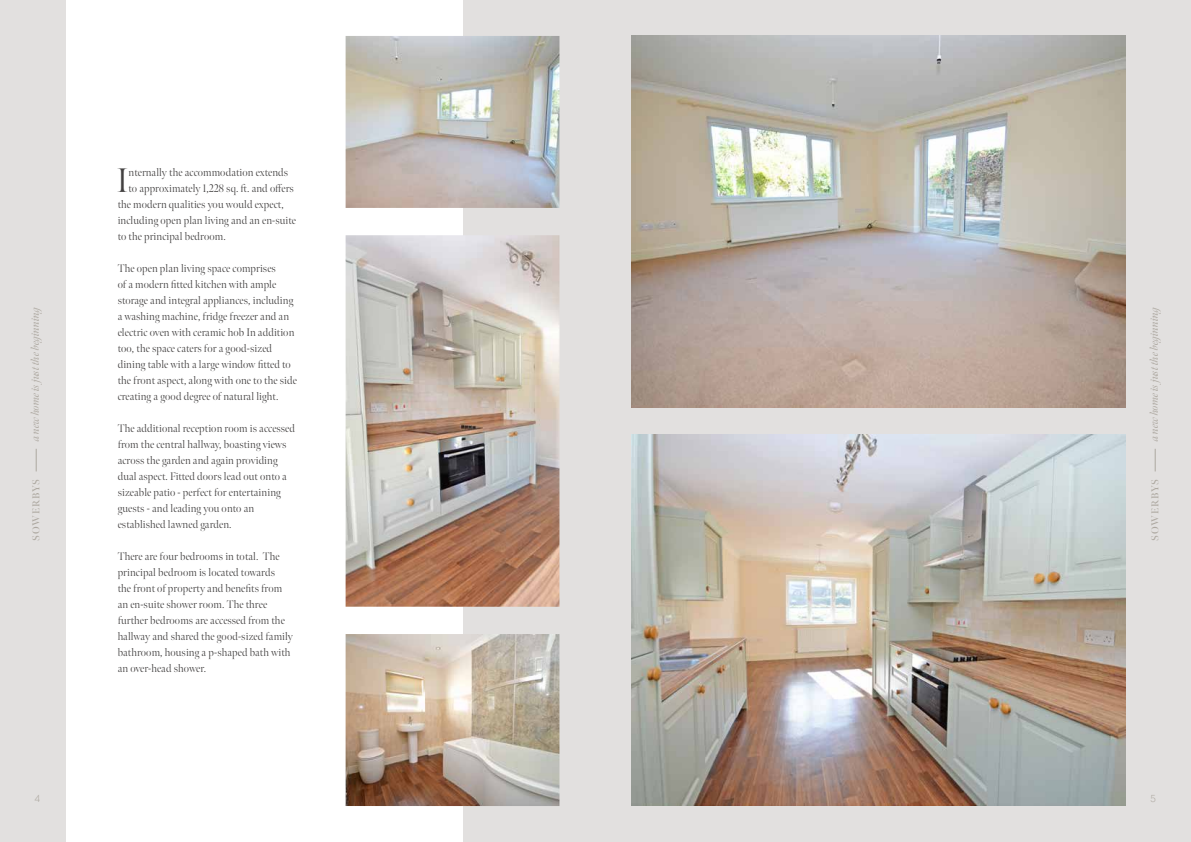
<style>
.page{position:relative;width:1191px;height:842px;background:#fff}
.page>*{position:absolute;margin:0;border:0;box-sizing:border-box;transform-origin:0 0}
.t1{font:300 34px "Meno Banner";color:#434141}
.t2{font:300 11px/16px "Meno Banner";letter-spacing:.01em;color:#434141}
.t3{font:italic 11px "Meno Banner";letter-spacing:-.01em;color:#ada8a0}
.t4{font:600 10px "Meno Banner";letter-spacing:.08em;color:#ada8a0}
.t5{font:300 10px "Quasimoda";color:#ada8a0}
</style>
<div class="page">
<div style="left:0;top:0;width:595px;height:842px;background:#e2e0df"></div>
<div style="left:595px;top:0;width:596px;height:842px;background:#e2e0df"></div>
<svg style="left:36px;top:449px;width:1px;height:22px"></svg>
<svg style="left:1155px;top:449px;width:1px;height:22px"></svg>
<div style="left:66px;top:0;width:396px;height:842px;background:#fff"></div>
<img style="left:345px;top:235px;width:214px;height:372px">
<img style="left:631px;top:36px;width:494px;height:371px">
<img style="left:631px;top:434px;width:494px;height:372px">
<img style="left:345px;top:36px;width:214px;height:172px">
<img style="left:345px;top:634px;width:214px;height:172px">
<h1 class="t1" style="left:117px;top:160px;width:13px">I</h1>
<p class="t2" style="left:128px;top:165px;width:161px">nternally the accommodation extends</p>
<p class="t2" style="left:128px;top:181px;width:167px">to approximately 1,228 sq. ft. and offers</p>
<p class="t2" style="left:118px;top:197px;width:168px">the modern qualities you would expect,</p>
<p class="t2" style="left:118px;top:213px;width:180px">including open plan living and an en-suite</p>
<p class="t2" style="left:118px;top:229px;width:110px">to the principal bedroom.</p>
<p class="t2" style="left:118px;top:261px;width:181px">The open plan living space comprises<br>of a modern fitted kitchen with ample storage and integral appliances, including a washing machine, fridge freezer and an electric oven with ceramic hob In addition too, the space caters for a good-sized dining table with a large window fitted to the front aspect, along with one to the side creating a good degree of natural light.</p>
<p class="t2" style="left:118px;top:421px;width:179px">The additional reception room is accessed from the central hallway, boasting views across the garden and again providing dual aspect. Fitted doors lead out onto a sizeable patio - perfect for entertaining guests - and leading you onto an established lawned garden.</p>
<p class="t2" style="left:118px;top:549px;width:177px">There are four bedrooms in total. The principal bedroom is located towards<br>the front of property and benefits from an en-suite shower room. The three further bedrooms are accessed from the hallway and shared the good-sized family bathroom, housing a p-shaped bath with an over-head shower.</p>
<p class="t3" style="left:29px;top:441px;width:138px;rotate:-90deg">a new home is just the beginning</p>
<p class="t3" style="left:1147px;top:441px;width:138px;rotate:-90deg">a new home is just the beginning</p>
<p class="t4" style="left:30px;top:541px;width:63px;rotate:-90deg">SOWERBYS</p>
<p class="t4" style="left:1149px;top:541px;width:63px;rotate:-90deg">SOWERBYS</p>
<p class="t5" style="left:35px;top:791px;width:7px">4</p>
<p class="t5" style="left:1150px;top:791px;width:7px">5</p>
</div>
